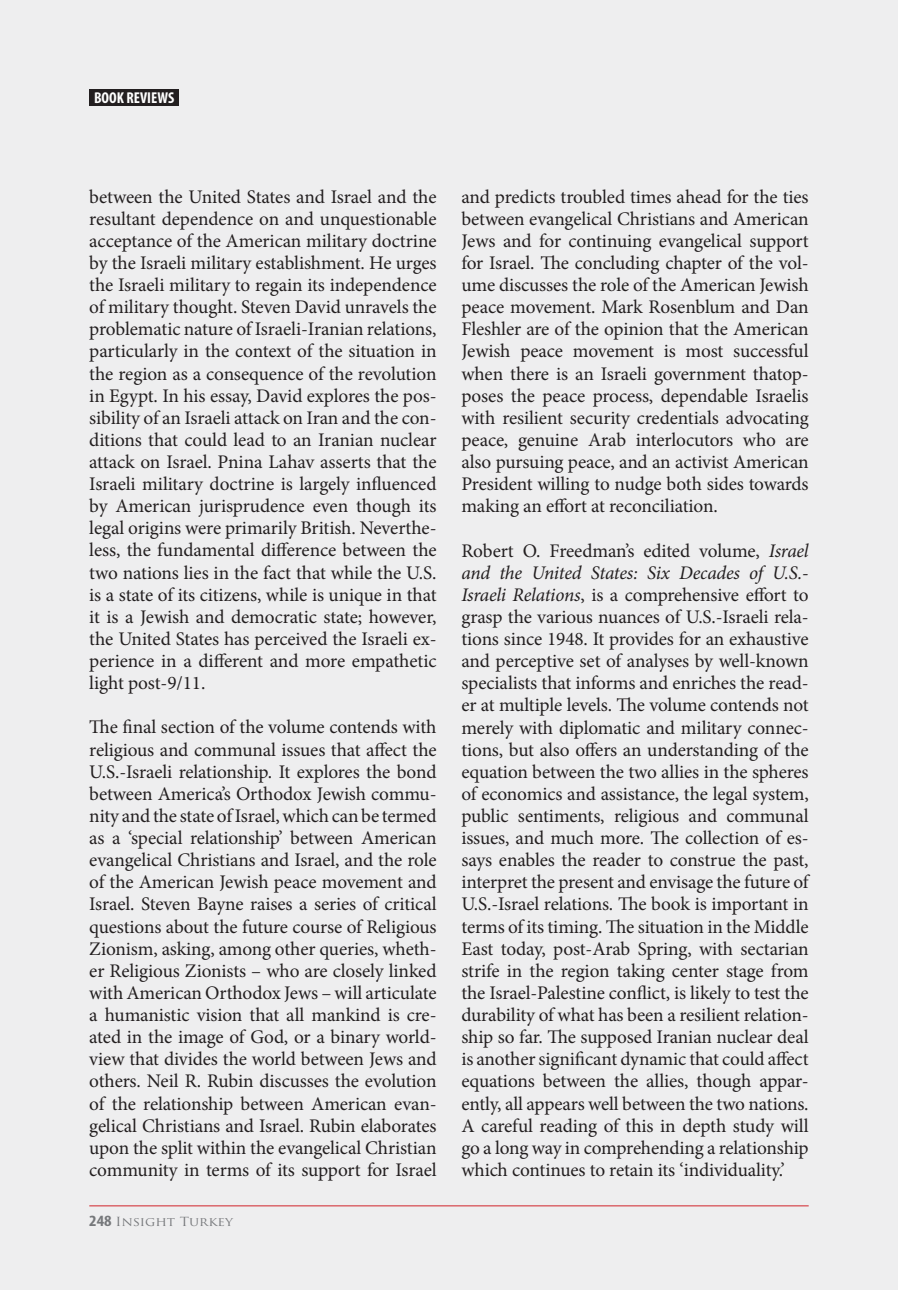
<style>
.page{position:relative;width:898px;height:1290px;background:#eeeeef}
.page>*{position:absolute;margin:0;border:0;box-sizing:border-box;transform-origin:0 0}
.t1{font:19.25px/22.1px "Minion Pro";letter-spacing:-.015em;color:#231f20;text-align:justify}
.t2{font:700 condensed 15.75px "Myriad Pro";color:#fff}
.t3{font:12.25px "Trajan Pro";color:#76787b;scale:1.11 1}
.s1{font-family:"Myriad Pro";font-weight:700;font-stretch:condensed;font-size:15.75px}
.s2{font-style:italic}
</style>
<div class="page">
<div style="left:89px;top:89px;width:90px;height:17px;background:#231f20"></div>
<hr style="left:89px;top:1205px;width:720px;height:1px;background:#d1232a">
<p class="t2" style="left:94px;top:88px;width:82px">BOOK REVIEWS</p>
<p class="t1" style="left:89px;top:185px;width:349px">between the United States and Israel and the resultant dependence on and unquestionable acceptance of the American military doctrine by the Israeli military establishment. He urges the Israeli military to regain its independence of military thought. Steven David unravels the problematic nature of Israeli-Iranian relations, particularly in the context of the situation in the region as a consequence of the revolution in Egypt. In his essay, David explores the pos&shy;sibility of an Israeli attack on Iran and the con&shy;ditions that could lead to an Iranian nuclear attack on Israel. Pnina Lahav asserts that the Israeli military doctrine is largely influenced by American jurisprudence even though its legal origins were primarily British. Neverthe&shy;less, the fundamental difference between the two nations lies in the fact that while the U.S. is a state of its citizens, while is unique in that it is a Jewish and democratic state; however, the United States has perceived the Israeli ex&shy;perience in a different and more empathetic light post-9/11.</p>
<p class="t1" style="left:89px;top:716px;width:349px">The final section of the volume contends with religious and communal issues that affect the U.S.-Israeli relationship. It explores the bond between America’s Orthodox Jewish commu&shy;nity and the state of Israel, which can be termed as a ‘special relationship’ between American evangelical Christians and Israel, and the role of the American Jewish peace movement and Israel. Steven Bayne raises a series of critical questions about the future course of Religious Zionism, asking, among other queries, wheth&shy;er Religious Zionists – who are closely linked with American Orthodox Jews – will articulate a humanistic vision that all mankind is cre&shy;ated in the image of God, or a binary world&shy;view that divides the world between Jews and others. Neil R. Rubin discusses the evolution of the relationship between American evan&shy;gelical Christians and Israel. Rubin elaborates upon the split within the evangelical Christian community in terms of its support for Israel</p>
<p class="t3" style="left:89px;top:1213px;width:131px"><span class="s1">248</span> Insight Turkey</p>
<p class="t1" style="left:461px;top:185px;width:349px">and predicts troubled times ahead for the ties between evangelical Christians and American Jews and for continuing evangelical support for Israel. The concluding chapter of the vol&shy;ume discusses the role of the American Jewish peace movement. Mark Rosenblum and Dan Fleshler are of the opinion that the American Jewish peace movement is most successful when there is an Israeli government thatop&shy;poses the peace process, dependable Israelis with resilient security credentials advocating peace, genuine Arab interlocutors who are also pursuing peace, and an activist American President willing to nudge both sides towards making an effort at reconciliation.</p>
<p class="t1" style="left:461px;top:539px;width:349px">Robert O. Freedman’s edited volume, <span class="s2">Israel and the United States: Six Decades of U.S.- Israeli Relations</span>, is a comprehensive effort to grasp the various nuances of U.S.-Israeli rela&shy;tions since 1948. It provides for an exhaustive and perceptive set of analyses by well-known specialists that informs and enriches the read&shy;er at multiple levels. The volume contends not merely with diplomatic and military connec&shy;tions, but also offers an understanding of the equation between the two allies in the spheres of economics and assistance, the legal system, public sentiments, religious and communal issues, and much more. The collection of es&shy;says enables the reader to construe the past, interpret the present and envisage the future of U.S.-Israel relations. The book is important in terms of its timing. The situation in the Middle East today, post-Arab Spring, with sectarian strife in the region taking center stage from the Israel-Palestine conflict, is likely to test the durability of what has been a resilient relation&shy;ship so far. The supposed Iranian nuclear deal is another significant dynamic that could affect equations between the allies, though appar&shy;ently, all appears well between the two nations.<br>A careful reading of this in depth study will go a long way in comprehending a relationship which continues to retain its ‘individuality.’</p>
</div>
